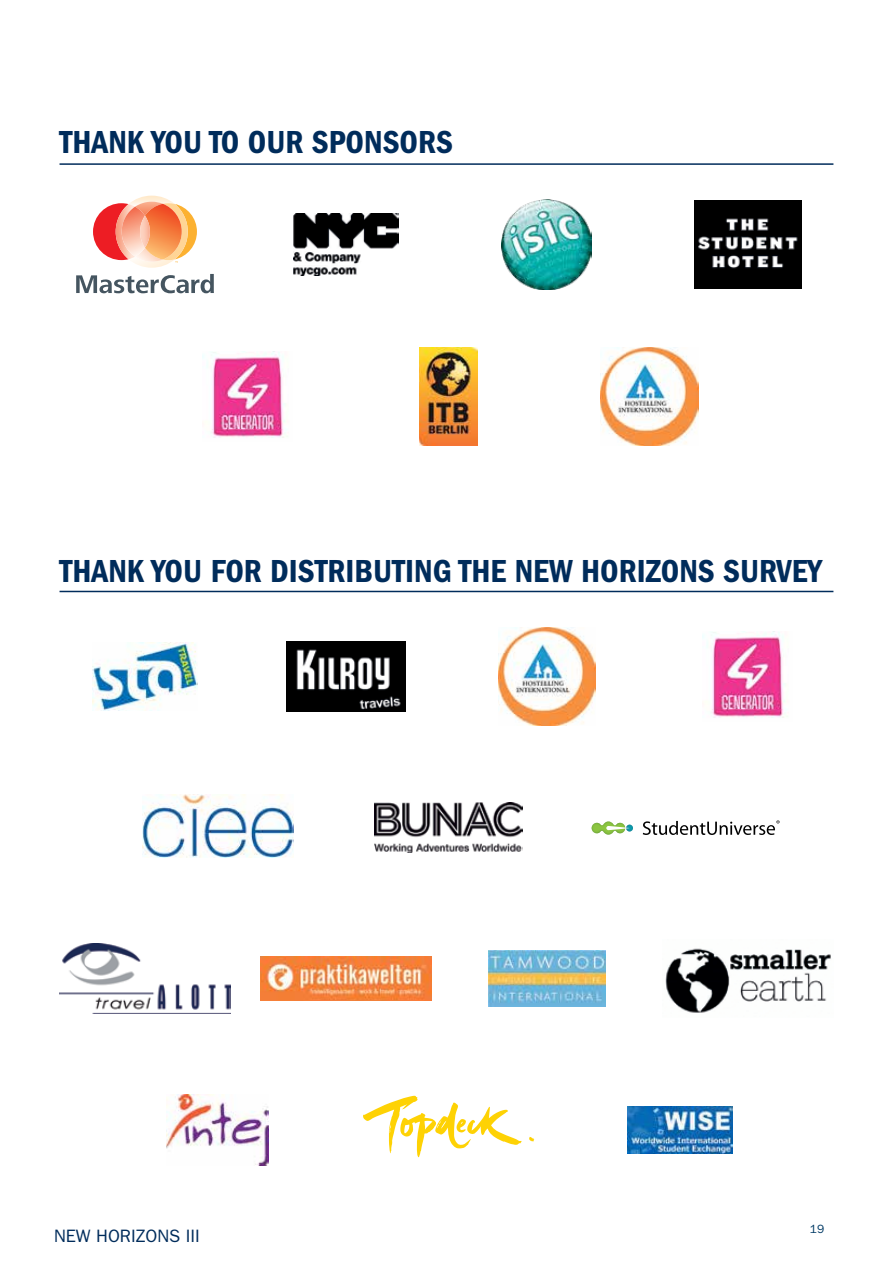
<style>
.page{position:relative;width:893px;height:1263px;background:#fff}
.page>*{position:absolute;margin:0;border:0;box-sizing:border-box;transform-origin:0 0}
.t1{font:33px "ITC Franklin Gothic Std Dm Cd";color:#002c5b}
.t2{font:18px "ITC Franklin Gothic Std";color:#002c5b}
.t3{font:12px "ITC Franklin Gothic Std";color:#003a65}
</style>
<div class="page">
<img style="left:419px;top:348px;width:59px;height:97px">
<div style="left:626px;top:825px;width:7px;height:6px;background:#0b98a9;border-radius:50%"></div>
<svg style="left:591px;top:821px;width:39px;height:14px"></svg>
<svg style="left:643px;top:820px;width:137px;height:15px"></svg>
<img style="left:665px;top:948px;width:166px;height:65px">
<img style="left:203px;top:352px;width:85px;height:86px">
<img style="left:142px;top:794px;width:151px;height:64px">
<img style="left:627px;top:1106px;width:105px;height:47px">
<img style="left:601px;top:348px;width:97px;height:97px">
<img style="left:374px;top:803px;width:149px;height:49px">
<img style="left:489px;top:951px;width:116px;height:56px">
<img style="left:167px;top:1094px;width:101px;height:72px">
<img style="left:60px;top:944px;width:171px;height:70px">
<svg style="left:363px;top:1096px;width:171px;height:61px"></svg>
<img style="left:260px;top:957px;width:171px;height:43px">
<hr style="left:60px;top:163px;width:773px;height:2px;background:#002c5b">
<hr style="left:60px;top:591px;width:773px;height:1px;background:#002c5b">
<img style="left:294px;top:213px;width:104px;height:63px">
<img style="left:695px;top:201px;width:106px;height:87px">
<svg style="left:93px;top:196px;width:104px;height:72px"></svg>
<svg style="left:76px;top:274px;width:138px;height:19px"></svg>
<img style="left:502px;top:199px;width:90px;height:90px">
<img style="left:498px;top:628px;width:98px;height:97px">
<img style="left:703px;top:631px;width:85px;height:87px">
<img style="left:92px;top:642px;width:106px;height:68px">
<img style="left:286px;top:642px;width:120px;height:69px">
<p class="t1" style="left:60px;top:124px;width:395px">THANK YOU TO OUR SPONSORS</p>
<p class="t1" style="left:60px;top:552px;width:764px">THANK YOU FOR DISTRIBUTING THE NEW HORIZONS SURVEY</p>
<p class="t2" style="left:54px;top:1226px;width:147px">NEW HORIZONS III</p>
<p class="t3" style="left:810px;top:1222px;width:16px">19</p>
</div>
